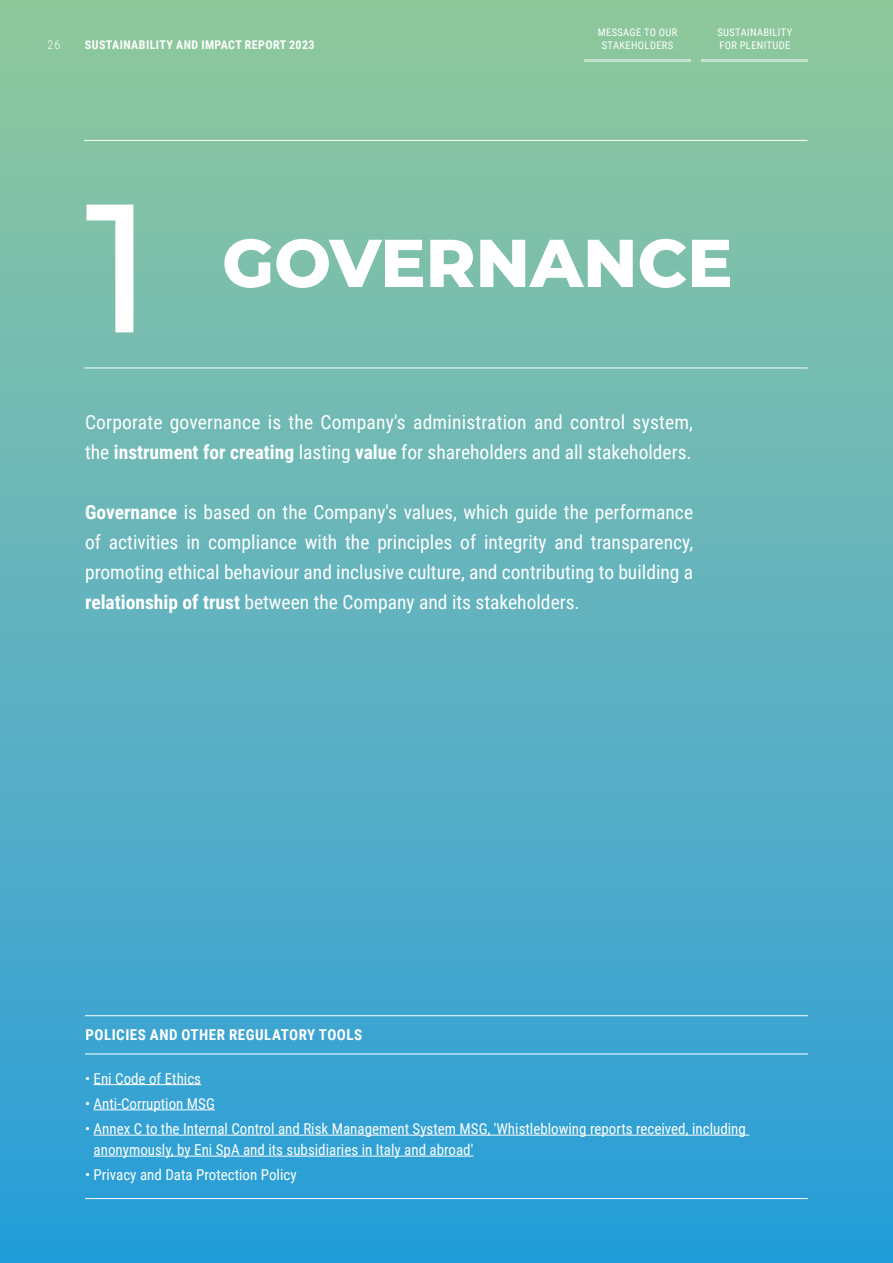
<style>
.page{position:relative;width:893px;height:1263px;background:#fff}
.page>*{position:absolute;margin:0;border:0;box-sizing:border-box;transform-origin:0 0}
.t1{font:500 182.55px "Montserrat";color:#fff}
.t2{font:800 67.5px "Montserrat";color:#fff}
.t3{font:19.5px/30px "Roboto Condensed";color:#fff}
.t4{font:15px/21px "Roboto Condensed";color:#fff}
.t5{font:700 15px "Roboto Condensed";letter-spacing:.035em;color:#fff}
.t6{font:700 12px "Roboto Condensed";letter-spacing:.035em;color:#fff}
.t7{font:300 12px "Roboto Condensed";color:#fff}
.t8{font:10.5px/12.8px "Roboto Condensed";letter-spacing:.035em;color:#fff}
.s1{font-weight:700}
</style>
<div class="page">
<div style="left:0;top:0;width:893px;height:1263px;background:linear-gradient(to bottom,#93c89e,#2b9ddd)"></div>
<hr style="left:84px;top:140px;width:723px;height:1px;background:#fff">
<hr style="left:84px;top:368px;width:723px;height:1px;background:#fff">
<hr style="left:85px;top:1015px;width:723px;height:1px;background:#fff">
<hr style="left:85px;top:1053px;width:723px;height:1px;background:#fff">
<hr style="left:85px;top:1198px;width:723px;height:1px;background:#fff">
<hr style="left:94px;top:1084px;width:107px;height:1px;background:#fff">
<hr style="left:94px;top:1109px;width:121px;height:1px;background:#fff">
<hr style="left:94px;top:1135px;width:655px;height:1px;background:#fff">
<hr style="left:94px;top:1156px;width:379px;height:1px;background:#fff">
<hr style="left:702px;top:60px;width:106px;height:2px;background:#fff">
<hr style="left:585px;top:60px;width:106px;height:2px;background:#fff">
<p class="t7" style="left:48px;top:36px;width:14px">26</p>
<p class="t6" style="left:85px;top:36px;width:231px">SUSTAINABILITY AND IMPACT REPORT 2023</p>
<p class="t8" style="left:717px;top:25px;width:76px">SUSTAINABILITY<br>FOR PLENITUDE</p>
<p class="t8" style="left:598px;top:25px;width:81px;text-align:center">MESSAGE TO OUR<br>STAKEHOLDERS</p>
<h1 class="t1" style="left:85px;top:140px;width:69px">1</h1>
<h2 class="t2" style="left:222px;top:214px;width:512px">GOVERNANCE</h2>
<p class="t3" style="left:85px;top:406px;width:609px">Corporate governance is the Company's administration and control system, the <span class="s1">instrument for creating</span> lasting <span class="s1">value</span> for shareholders and all stakeholders.</p>
<p class="t3" style="left:85px;top:496px;width:610px;text-align:justify"><span class="s1">Governance</span> is based on the Company's values, which guide the performance of activities in compliance with the principles of integrity and transparency, promoting ethical behaviour and inclusive culture, and contributing to building a <span class="s1">relationship of trust</span> between the Company and its stakeholders.</p>
<p class="t5" style="left:85px;top:1025px;width:278px">POLICIES AND OTHER REGULATORY TOOLS</p>
<p class="t4" style="left:85px;top:1067px;width:118px">• Eni Code of Ethics</p>
<p class="t4" style="left:85px;top:1092px;width:131px">• Anti-Corruption MSG</p>
<p class="t4" style="left:94px;top:1117px;width:654px;text-indent:-9px">• Annex C to the Internal Control and Risk Management System MSG, 'Whistleblowing reports received, including anonymously, by Eni SpA and its subsidiaries in Italy and abroad'</p>
<p class="t4" style="left:85px;top:1164px;width:213px">• Privacy and Data Protection Policy</p>
</div>
